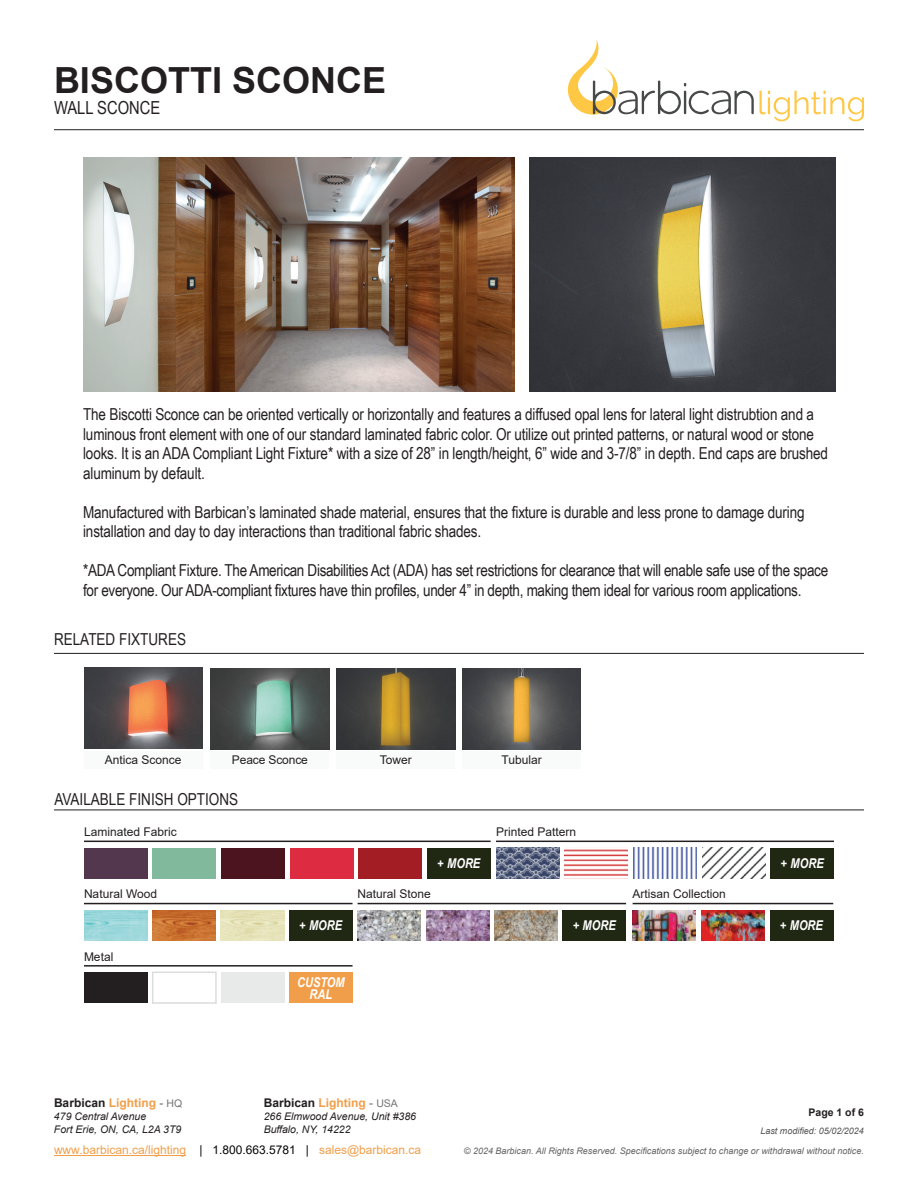
<style>
.page{position:relative;width:918px;height:1188px;background:#fff}
.page>*{position:absolute;margin:0;border:0;box-sizing:border-box;transform-origin:0 0}
.t1{font:700 36px "Arial";color:#231f20}
.t2{font:18px "Arial Narrow";color:#231f20}
.t3{font:16.5px/19.5px "Arial Narrow";letter-spacing:-.01em;color:#231f20}
.t4{font:italic 700 13.5px/12px "Arial Narrow";color:#fff;text-align:center}
.t5{font:12px "Arial";color:#231f20}
.t6{font:12px "Arial";color:#f19e4a}
.t7{font:700 12px "Arial";color:#231f20}
.t8{font:italic 10.5px/12.6px "Arial";color:#231f20}
.t9{font:700 10.5px "Arial";color:#231f20}
.t10{font:italic 9px "Arial";color:#626363}
.t11{font:italic 9px "Arial";color:#525352}
.s1{color:#f19e4a}
.s2{font-weight:400;color:#747474}
.s3{font-weight:400;font-size:10.5px;color:#747474}
.s4{color:#040503}
</style>
<div class="page">
<hr style="left:54px;top:1155px;width:132px;height:1px;background:#f19e4a">
<hr style="left:54px;top:129px;width:810px;height:1px;background:#231f20">
<svg style="left:568px;top:40px;width:186px;height:75px"></svg>
<svg style="left:760px;top:91px;width:104px;height:30px"></svg>
<img style="left:84px;top:158px;width:430px;height:234px">
<img style="left:529px;top:158px;width:307px;height:234px">
<img style="left:701px;top:910px;width:64px;height:31px">
<img style="left:633px;top:910px;width:63px;height:31px">
<img style="left:84px;top:910px;width:63px;height:31px">
<img style="left:358px;top:910px;width:63px;height:31px">
<img style="left:426px;top:910px;width:64px;height:31px">
<img style="left:495px;top:910px;width:63px;height:31px">
<img style="left:565px;top:849px;width:63px;height:30px">
<img style="left:633px;top:848px;width:64px;height:31px">
<img style="left:702px;top:848px;width:63px;height:31px">
<img style="left:496px;top:848px;width:63px;height:31px">
<div style="left:84px;top:848px;width:63px;height:31px;background:#53374e"></div>
<div style="left:153px;top:848px;width:63px;height:31px;background:#80b99c"></div>
<div style="left:290px;top:848px;width:63px;height:31px;background:#dd2c42"></div>
<div style="left:221px;top:848px;width:64px;height:31px;background:#4b141e"></div>
<div style="left:359px;top:848px;width:63px;height:31px;background:#a31d24"></div>
<div style="left:427px;top:848px;width:64px;height:31px;background:#202814"></div>
<div style="left:289px;top:910px;width:64px;height:31px;background:#202814"></div>
<div style="left:563px;top:910px;width:63px;height:31px;background:#202814"></div>
<div style="left:770px;top:910px;width:63px;height:31px;background:#202814"></div>
<div style="left:771px;top:848px;width:63px;height:31px;background:#202814"></div>
<div style="left:84px;top:972px;width:63px;height:31px;background:#231f20"></div>
<img style="left:84px;top:667px;width:118px;height:82px">
<div style="left:221px;top:972px;width:64px;height:31px;background:#e8eae9"></div>
<div style="left:152px;top:972px;width:65px;height:32px;background:#fff;border:2px solid #dcdcdb"></div>
<div style="left:289px;top:972px;width:64px;height:31px;background:#f19e4a"></div>
<img style="left:153px;top:910px;width:63px;height:31px">
<img style="left:221px;top:910px;width:63px;height:31px">
<div style="left:84px;top:751px;width:118px;height:17px;background:#f9fafa"></div>
<hr style="left:84px;top:903px;width:269px;height:1px;background:#231f20">
<hr style="left:358px;top:903px;width:268px;height:1px;background:#231f20">
<hr style="left:633px;top:903px;width:200px;height:1px;background:#231f20">
<hr style="left:84px;top:965px;width:269px;height:2px;background:#231f20">
<hr style="left:84px;top:841px;width:407px;height:1px;background:#231f20">
<hr style="left:496px;top:841px;width:338px;height:1px;background:#231f20">
<img style="left:211px;top:668px;width:118px;height:81px">
<div style="left:211px;top:751px;width:118px;height:17px;background:#f9fafa"></div>
<img style="left:337px;top:668px;width:118px;height:82px">
<div style="left:337px;top:751px;width:118px;height:17px;background:#f9fafa"></div>
<hr style="left:54px;top:653px;width:810px;height:1px;background:#231f20">
<hr style="left:54px;top:810px;width:810px;height:1px;background:#231f20">
<img style="left:463px;top:668px;width:118px;height:82px">
<div style="left:463px;top:751px;width:118px;height:17px;background:#f9fafa"></div>
<h1 class="t1" style="left:54px;top:55px;width:334px">BISCOTTI SCONCE</h1>
<p class="t2" style="left:54px;top:94px;width:108px">WALL SCONCE</p>
<p class="t3" style="left:83px;top:404px;width:746px">The Biscotti Sconce can be oriented vertically or horizontally and features a diffused opal lens for lateral light distrubtion and a luminous front element with one of our standard laminated fabric color. Or utilize out printed patterns, or natural wood or stone looks. It is an ADA Compliant Light Fixture* with a size of 28” in length/height, 6” wide and 3-7/8” in depth. End caps are brushed aluminum by default.</p>
<p class="t3" style="left:83px;top:502px;width:723px">Manufactured with Barbican’s laminated shade material, ensures that the fixture is durable and less prone to damage during installation and day to day interactions than traditional fabric shades.</p>
<p class="t3" style="left:83px;top:560px;width:747px">*ADA Compliant Fixture. The American Disabilities Act (ADA) has set restrictions for clearance that will enable safe use of the space for everyone. Our ADA-compliant fixtures have thin profiles, under 4” in depth, making them ideal for various room applications.</p>
<p class="t3" style="left:54px;top:629px;width:134px">RELATED FIXTURES</p>
<p class="t5" style="left:105px;top:751px;width:78px">Antica Sconce</p>
<p class="t5" style="left:232px;top:751px;width:78px">Peace Sconce</p>
<p class="t5" style="left:380px;top:751px;width:34px">Tower</p>
<p class="t3" style="left:55px;top:789px;width:185px">AVAILABLE FINISH OPTIONS</p>
<p class="t5" style="left:502px;top:751px;width:42px">Tubular</p>
<p class="t5" style="left:84px;top:824px;width:94px">Laminated Fabric</p>
<p class="t5" style="left:496px;top:824px;width:82px">Printed Pattern</p>
<p class="t4" style="left:438px;top:857px;width:44px">+ MORE</p>
<p class="t5" style="left:84px;top:886px;width:75px">Natural Wood</p>
<p class="t5" style="left:358px;top:886px;width:75px">Natural Stone</p>
<p class="t5" style="left:633px;top:886px;width:95px">Artisan Collection</p>
<p class="t4" style="left:781px;top:857px;width:44px">+ MORE</p>
<p class="t5" style="left:84px;top:948px;width:31px">Metal</p>
<p class="t7" style="left:54px;top:1095px;width:130px">Barbican <span class="s1">Lighting</span> <span class="s2">-</span> <span class="s3">HQ</span></p>
<p class="t8" style="left:54px;top:1110px;width:129px">479 Central Avenue<br>Fort Erie, ON, CA, L2A 3T9</p>
<p class="t4" style="left:300px;top:919px;width:44px">+ MORE</p>
<p class="t4" style="left:573px;top:919px;width:44px">+ MORE</p>
<p class="t4" style="left:780px;top:919px;width:44px">+ MORE</p>
<p class="t4" style="left:297px;top:975px;width:49px">CUSTOM<br>RAL</p>
<p class="t7" style="left:264px;top:1095px;width:136px">Barbican <span class="s1">Lighting</span> <span class="s2">-</span> <span class="s3">USA</span></p>
<p class="t8" style="left:264px;top:1110px;width:154px">266 Elmwood Avenue, Unit #386<br>Buffalo, NY, 14222</p>
<p class="t9" style="left:809px;top:1105px;width:57px">Page 1 of 6</p>
<p class="t11" style="left:760px;top:1125px;width:105px">Last modified: 05/02/2024</p>
<p class="t6" style="left:54px;top:1142px;width:369px">www.barbican.ca/lighting <span class="s4">| 1.800.663.5781 |</span> sales@barbican.ca</p>
<p class="t10" style="left:464px;top:1145px;width:401px">© 2024 Barbican. All Rights Reserved. Specifications subject to change or withdrawal without notice.</p>
</div>
